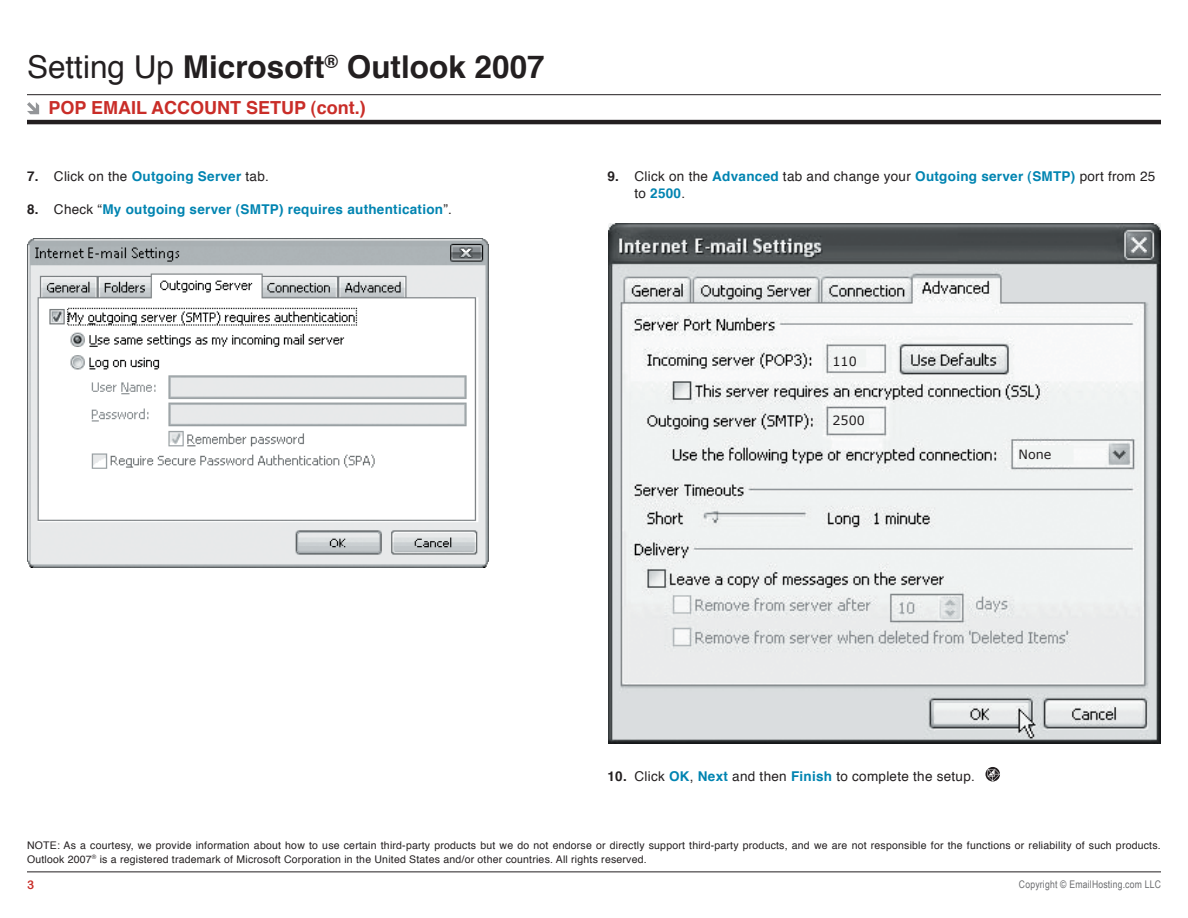
<style>
.page{position:relative;width:1188px;height:918px;background:#fff}
.page>*{position:absolute;margin:0;border:0;box-sizing:border-box;transform-origin:0 0}
.t1{font:700 31.5px "Helvetica";color:#231f20}
.t2{font:700 18px "Helvetica";color:#c92d28}
.t3{font:13.5px/16.2px "Helvetica";letter-spacing:.02em;color:#231f20}
.t4{font:700 13.5px "Helvetica";letter-spacing:.02em;color:#0084b1}
.t5{font:12.75px "Verdana";color:#231f20}
.t6{font:12px "Arial Rounded MT Bold";color:#c92d28}
.t7{font:10.5px/13.5px "Helvetica";letter-spacing:.02em;color:#231f20}
.t8{font:10.5px "Arial Narrow";letter-spacing:.02em;color:#6c6d70}
.s1{font-weight:400}
.s2{font-weight:700}
.s3{font-weight:700;color:#0084b1}
.s4{color:#231f20}
.s5{font-weight:400;color:#231f20}
</style>
<div class="page">
<hr style="left:27px;top:120px;width:1134px;height:4px;background:#231f20">
<hr style="left:27px;top:94px;width:1134px;height:1px;background:#231f20">
<svg style="left:27px;top:102px;width:12px;height:12px"></svg>
<hr style="left:27px;top:872px;width:1134px;height:1px;background:#231f20">
<img style="left:27px;top:239px;width:462px;height:328px">
<img style="left:608px;top:224px;width:553px;height:520px">
<div style="left:986px;top:767px;width:14px;height:14px;background:#231f20;border-radius:50%"></div>
<svg style="left:987px;top:769px;width:13px;height:12px"></svg>
<h1 class="t1" style="left:27px;top:39px;width:519px"><span class="s1">Setting Up</span> Microsoft<sup>®</sup> Outlook 2007</h1>
<h2 class="t2" style="left:48px;top:92px;width:319px">POP EMAIL ACCOUNT SETUP (cont.)</h2>
<p class="t3" style="left:27px;top:168px;width:243px"><span class="s2">7.</span> Click on the <span class="s3">Outgoing Server</span> tab.</p>
<p class="t4" style="left:27px;top:197px;width:426px"><span class="s4">8.</span> <span class="s5">Check “</span>My outgoing server (SMTP) requires authentication<span class="s5">”.</span></p>
<p class="t3" style="left:635px;top:168px;width:522px;text-indent:-27px"><span class="s2">9.</span> Click on the <span class="s3">Advanced</span> tab and change your <span class="s3">Outgoing server (SMTP)</span> port from 25 to <span class="s3">2500</span>.</p>
<p class="t5" style="left:832px;top:353px;width:26px">110</p>
<p class="t5" style="left:832px;top:412px;width:34px">2500</p>
<p class="t5" style="left:1018px;top:446px;width:34px">None</p>
<p class="t3" style="left:607px;top:768px;width:369px"><span class="s2">10.</span> Click <span class="s3">OK</span>, <span class="s3">Next</span> and then <span class="s3">Finish</span> to complete the setup.</p>
<p class="t7" style="left:27px;top:839px;width:1135px">NOTE: As a courtesy, we provide information about how to use certain third-party products but we do not endorse or directly support third-party products, and we are not responsible for the functions or reliability of such products.<br>Outlook 2007<sup>®</sup> is a registered trademark of Microsoft Corporation in the United States and/or other countries. All rights reserved.</p>
<p class="t6" style="left:27px;top:878px;width:9px">3</p>
<p class="t8" style="left:1019px;top:878px;width:144px">Copyright © EmailHosting.com LLC</p>
</div>
